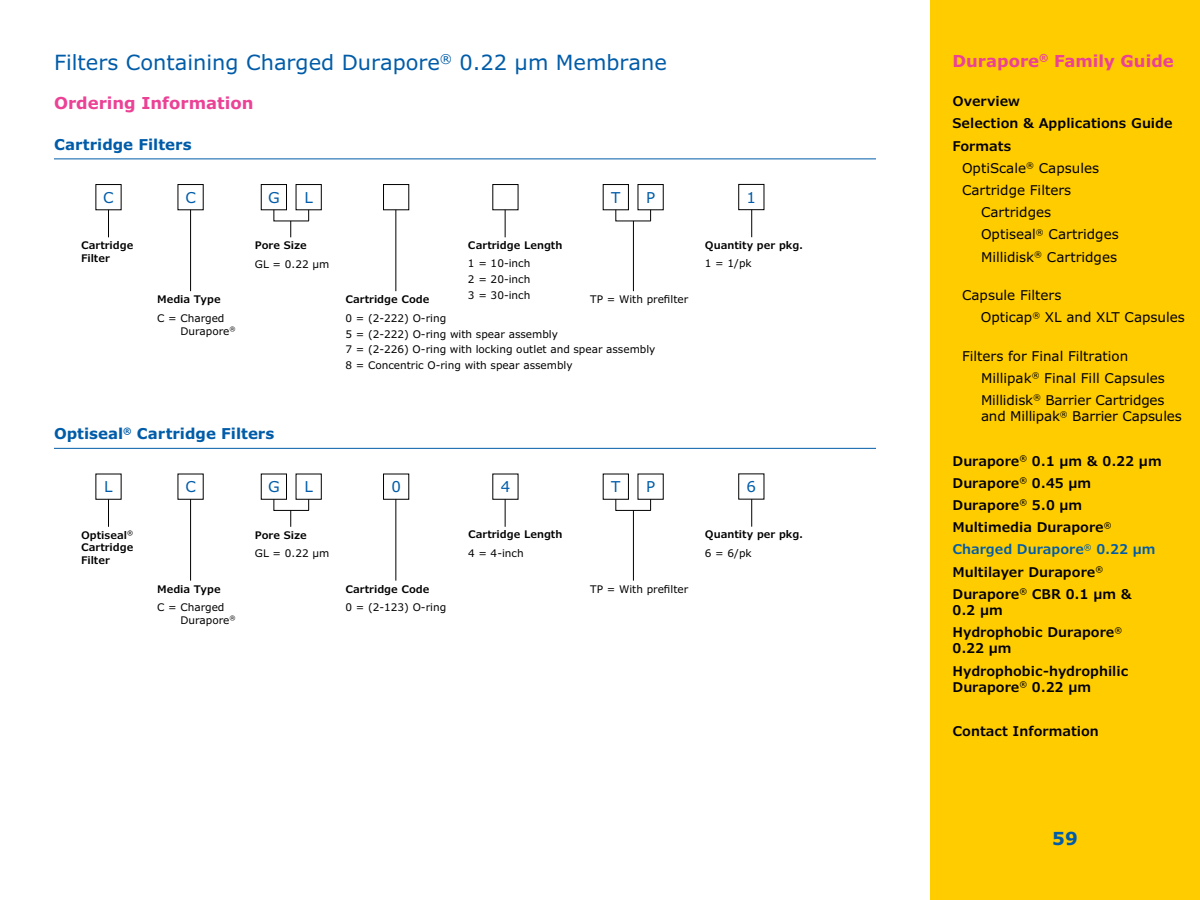
<style>
.page{position:relative;width:1200px;height:900px;background:#fff}
.page>*{position:absolute;margin:0;border:0;box-sizing:border-box;transform-origin:0 0}
.t1{font:21px "Verdana Pro";color:#005ca8}
.t2{font:700 18px "Verdana Pro";color:#005ca8}
.t3{font:700 16.5px "Verdana Pro";color:#eb4296}
.t4{font:700 15px "Verdana Pro";color:#005ca8}
.t5{font:15px "Verdana Pro";color:#005ca8}
.t6{font:600 13.5px/22.2px "Verdana Pro";color:#000}
.t7{font:13.5px/22.2px "Verdana Pro";color:#000}
.t8{font:10.5px/15.6px "Verdana Pro";color:#000}
.t9{font:600 10.5px/12.6px "Verdana Pro";color:#000;text-align:justify}
.s1{color:#005ca8}
</style>
<div class="page">
<div style="left:930px;top:0;width:270px;height:900px;background:#fc0"></div>
<hr style="left:54px;top:448px;width:822px;height:1px;background:#005ca8">
<svg style="left:108px;top:499px;width:1px;height:28px"></svg>
<svg style="left:751px;top:499px;width:1px;height:28px"></svg>
<hr style="left:396px;top:499px;width:1px;height:82px;background:#000">
<svg style="left:505px;top:499px;width:1px;height:28px"></svg>
<hr style="left:190px;top:499px;width:1px;height:82px;background:#000">
<svg style="left:274px;top:499px;width:35px;height:28px"></svg>
<svg style="left:615px;top:499px;width:36px;height:12px"></svg>
<hr style="left:633px;top:510px;width:1px;height:71px;background:#000">
<hr style="left:54px;top:159px;width:822px;height:1px;background:#005ca8">
<svg style="left:108px;top:210px;width:1px;height:27px"></svg>
<svg style="left:751px;top:210px;width:1px;height:27px"></svg>
<hr style="left:396px;top:210px;width:1px;height:81px;background:#000">
<svg style="left:505px;top:210px;width:1px;height:27px"></svg>
<hr style="left:190px;top:210px;width:1px;height:81px;background:#000">
<svg style="left:274px;top:209px;width:35px;height:28px"></svg>
<svg style="left:615px;top:209px;width:36px;height:12px"></svg>
<div style="left:739px;top:184px;width:25px;height:26px;border:1px solid #000"></div>
<div style="left:383px;top:184px;width:26px;height:26px;border:1px solid #000"></div>
<div style="left:261px;top:184px;width:26px;height:26px;border:1px solid #000"></div>
<div style="left:603px;top:184px;width:26px;height:26px;border:1px solid #000"></div>
<hr style="left:633px;top:221px;width:1px;height:70px;background:#000">
<h1 class="t1" style="left:54px;top:49px;width:615px">Filters Containing Charged Durapore<sup>®</sup> 0.22 μm Membrane</h1>
<h3 class="t3" style="left:54px;top:92px;width:201px">Ordering Information</h3>
<h3 class="t4" style="left:54px;top:134px;width:139px">Cartridge Filters</h3>
<h3 class="t5" style="left:103px;top:188px;width:12px">C</h3>
<h3 class="t5" style="left:185px;top:188px;width:12px">C</h3>
<h3 class="t5" style="left:268px;top:188px;width:13px">G</h3>
<h3 class="t5" style="left:304px;top:188px;width:10px">L</h3>
<h3 class="t5" style="left:611px;top:188px;width:11px">T</h3>
<h3 class="t5" style="left:646px;top:188px;width:11px">P</h3>
<h3 class="t5" style="left:747px;top:188px;width:11px">1</h3>
<p class="t9" style="left:81px;top:239px;width:54px">Cartridge<br>Filter</p>
<p class="t9" style="left:705px;top:239px;width:100px">Quantity per pkg.</p>
<p class="t8" style="left:705px;top:256px;width:48px">1 = 1/pk</p>
<p class="t9" style="left:345px;top:293px;width:86px">Cartridge Code</p>
<p class="t8" style="left:345px;top:310px;width:312px">0 = (2-222) O-ring<br>5 = (2-222) O-ring with spear assembly<br>7 = (2-226) O-ring with locking outlet and spear assembly 8 = Concentric O-ring with spear assembly</p>
<p class="t9" style="left:468px;top:239px;width:96px">Cartridge Length</p>
<p class="t8" style="left:468px;top:256px;width:64px">1 = 10-inch<br>2 = 20-inch</p>
<p class="t9" style="left:255px;top:239px;width:53px">Pore Size</p>
<p class="t8" style="left:255px;top:256px;width:76px">GL = 0.22 μm</p>
<p class="t8" style="left:468px;top:287px;width:64px">3 = 30-inch</p>
<p class="t8" style="left:590px;top:292px;width:100px">TP = With prefilter</p>
<p class="t9" style="left:157px;top:293px;width:65px">Media Type</p>
<p class="t8" style="left:180px;top:312px;width:57px;line-height:12.6px;text-indent:-23px">C = Charged<br>Durapore<sup>®</sup></p>
<h3 class="t4" style="left:54px;top:424px;width:222px">Optiseal<sup>®</sup> Cartridge Filters</h3>
<h3 class="t5" style="left:104px;top:477px;width:10px">L</h3>
<h3 class="t5" style="left:185px;top:477px;width:12px">C</h3>
<h3 class="t5" style="left:268px;top:477px;width:13px">G</h3>
<h3 class="t5" style="left:304px;top:477px;width:10px">L</h3>
<h3 class="t5" style="left:391px;top:477px;width:11px">0</h3>
<h3 class="t5" style="left:501px;top:477px;width:11px">4</h3>
<h3 class="t5" style="left:611px;top:477px;width:11px">T</h3>
<h3 class="t5" style="left:646px;top:477px;width:11px">P</h3>
<h3 class="t5" style="left:747px;top:477px;width:11px">6</h3>
<p class="t9" style="left:81px;top:529px;width:54px">Optiseal<sup>® </sup>Cartridge Filter</p>
<p class="t9" style="left:705px;top:528px;width:100px">Quantity per pkg.</p>
<p class="t9" style="left:468px;top:528px;width:96px">Cartridge Length</p>
<p class="t8" style="left:468px;top:545px;width:57px">4 = 4-inch</p>
<p class="t9" style="left:255px;top:529px;width:53px">Pore Size</p>
<p class="t8" style="left:255px;top:546px;width:76px">GL = 0.22 μm</p>
<p class="t8" style="left:705px;top:545px;width:48px">6 = 6/pk</p>
<p class="t9" style="left:157px;top:583px;width:65px">Media Type</p>
<p class="t8" style="left:180px;top:601px;width:57px;line-height:12.6px;text-indent:-23px">C = Charged<br>Durapore<sup>®</sup></p>
<p class="t9" style="left:345px;top:583px;width:86px">Cartridge Code</p>
<p class="t8" style="left:345px;top:600px;width:102px">0 = (2-123) O-ring</p>
<p class="t8" style="left:590px;top:581px;width:100px">TP = With prefilter</p>
<h3 class="t3" style="left:952px;top:50px;width:223px">Durapore<sup>®</sup> Family Guide</h3>
<p class="t6" style="left:952px;top:90px;width:69px">Overview</p>
<p class="t6" style="left:952px;top:112px;width:222px">Selection &amp; Applications Guide</p>
<p class="t6" style="left:952px;top:135px;width:60px">Formats</p>
<p class="t7" style="left:962px;top:157px;width:139px">OptiScale<sup>®</sup> Capsules</p>
<p class="t7" style="left:962px;top:179px;width:111px">Cartridge Filters</p>
<p class="t7" style="left:981px;top:201px;width:72px">Cartridges</p>
<p class="t7" style="left:981px;top:224px;width:139px">Optiseal<sup>®</sup> Cartridges</p>
<p class="t7" style="left:981px;top:246px;width:138px">Millidisk<sup>®</sup> Cartridges</p>
<p class="t7" style="left:981px;top:284px;width:206px;text-indent:-19px">Capsule Filters<br>Opticap<sup>®</sup> XL and XLT Capsules</p>
<p class="t7" style="left:981px;top:345px;width:185px;text-indent:-19px">Filters for Final Filtration<br>Millipak<sup>®</sup> Final Fill Capsules<br>Millidisk<sup>®</sup> Barrier Cartridges</p>
<p class="t7" style="left:981px;top:405px;width:202px">and Millipak<sup>®</sup> Barrier Capsules</p>
<p class="t6" style="left:952px;top:450px;width:211px">Durapore<sup>®</sup> 0.1 μm &amp; 0.22 μm<br>Durapore<sup>®</sup> 0.45 μm<br>Durapore<sup>®</sup> 5.0 μm<br>Multimedia Durapore<sup>®<br></sup><span class="s1">Charged Durapore</span><sup>®</sup> <span class="s1">0.22 μm<br></span>Multilayer Durapore<sup>®<br></sup>Durapore<sup>®</sup> CBR 0.1 μm &amp;</p>
<p class="t6" style="left:953px;top:599px;width:171px">0.2 μm<br>Hydrophobic Durapore<sup>®</sup></p>
<p class="t6" style="left:953px;top:637px;width:177px">0.22 μm<br>Hydrophobic-hydrophilic</p>
<p class="t6" style="left:953px;top:676px;width:140px">Durapore<sup>®</sup> 0.22 μm</p>
<p class="t6" style="left:953px;top:720px;width:148px">Contact Information</p>
<h2 class="t2" style="left:1052px;top:827px;width:27px">59</h2>
</div>
